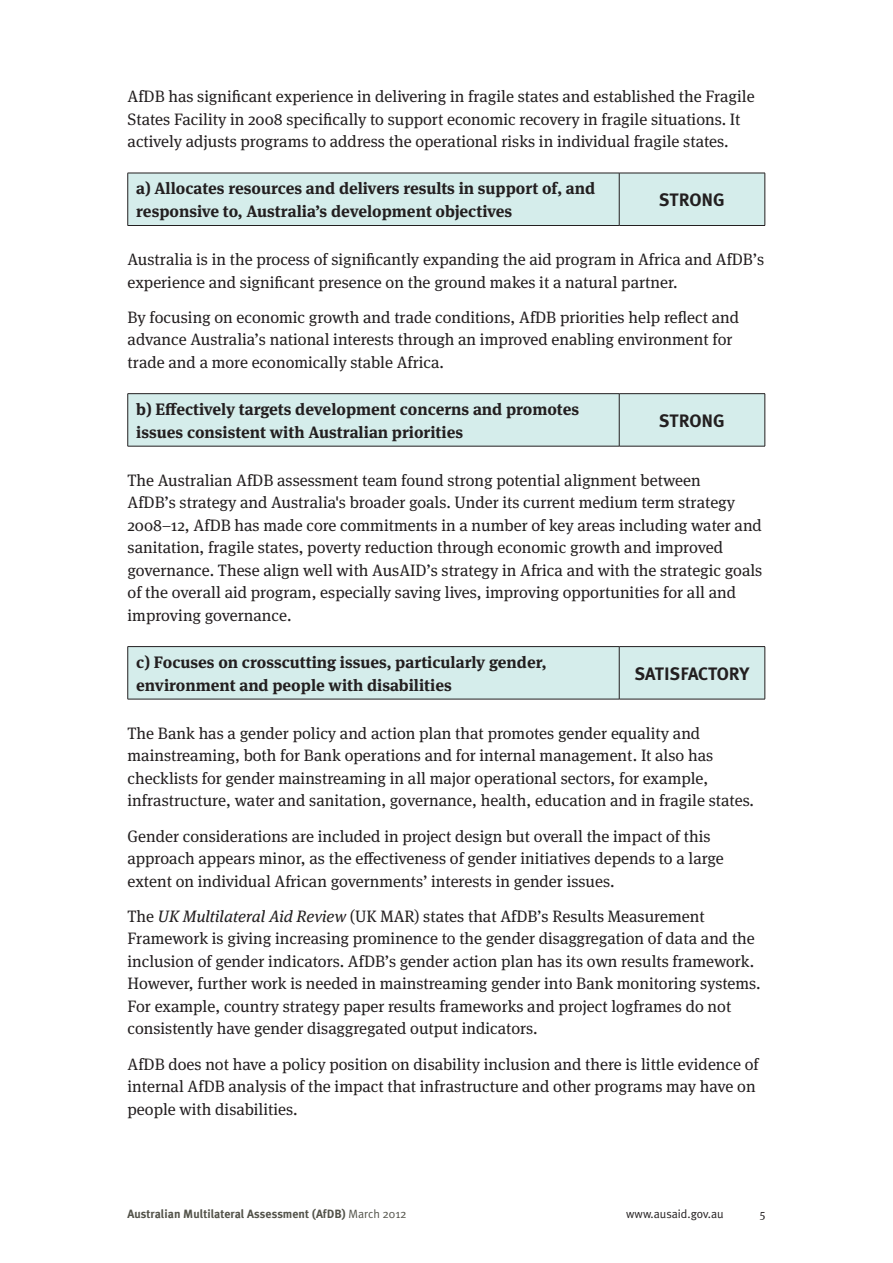
<style>
.page{position:relative;width:893px;height:1263px;background:#fff}
.page>*{position:absolute;margin:0;border:0;box-sizing:border-box;transform-origin:0 0}
._08bbbb_RIGHT_COLUMN{font:700 18px "Meta Plus";color:#231f20}
._04__BODY_TEXT{font:16.5px/22.5px "Meta Serif OT";color:#231f20}
._04__BODY_TEXT-2{font:700 16.5px/22.5px "Meta Serif OT";color:#231f20}
.t1{font:700 12px "Meta Plus";color:#53534a}
.t2{font:12px "Meta Plus Normal";color:#231f20}
.t3{font:12px "Meta Serif OT";color:#231f20}
.s1{font-style:italic}
.s2{font-family:"Meta Plus Normal";font-weight:400}
</style>
<div class="page">
<div style="left:128px;top:174px;width:637px;height:51px;background:#d5edeb"></div>
<hr style="left:128px;top:173px;width:491px;height:1px;background:#231f20">
<hr style="left:619px;top:173px;width:146px;height:1px;background:#231f20">
<hr style="left:619px;top:173px;width:1px;height:52px;background:#231f20">
<hr style="left:128px;top:225px;width:491px;height:1px;background:#231f20">
<hr style="left:619px;top:225px;width:146px;height:1px;background:#231f20">
<hr style="left:127px;top:173px;width:1px;height:52px;background:#231f20">
<hr style="left:765px;top:173px;width:1px;height:52px;background:#231f20">
<div style="left:128px;top:394px;width:637px;height:52px;background:#d5edeb"></div>
<hr style="left:128px;top:393px;width:491px;height:1px;background:#231f20">
<hr style="left:619px;top:393px;width:146px;height:1px;background:#231f20">
<hr style="left:619px;top:394px;width:1px;height:52px;background:#231f20">
<hr style="left:128px;top:446px;width:491px;height:1px;background:#231f20">
<hr style="left:619px;top:446px;width:146px;height:1px;background:#231f20">
<hr style="left:127px;top:394px;width:1px;height:52px;background:#231f20">
<hr style="left:765px;top:394px;width:1px;height:52px;background:#231f20">
<div style="left:128px;top:647px;width:637px;height:52px;background:#d5edeb"></div>
<hr style="left:128px;top:646px;width:491px;height:1px;background:#231f20">
<hr style="left:619px;top:646px;width:146px;height:1px;background:#231f20">
<hr style="left:619px;top:647px;width:1px;height:52px;background:#231f20">
<hr style="left:128px;top:699px;width:491px;height:1px;background:#231f20">
<hr style="left:619px;top:699px;width:146px;height:1px;background:#231f20">
<hr style="left:127px;top:647px;width:1px;height:52px;background:#231f20">
<hr style="left:765px;top:647px;width:1px;height:52px;background:#231f20">
<p class="_04__BODY_TEXT" style="left:128px;top:86px;width:629px">AfDB has significant experience in delivering in fragile states and established the Fragile<br>States Facility in 2008 specifically to support economic recovery in fragile situations. It actively adjusts programs to address the operational risks in individual fragile states.</p>
<p class="_04__BODY_TEXT-2" style="left:136px;top:178px;width:460px">a) Allocates resources and delivers results in support of, and responsive to, Australia’s development objectives</p>
<p class="_08bbbb_RIGHT_COLUMN" style="left:659px;top:190px;width:67px">STRONG</p>
<p class="_04__BODY_TEXT" style="left:128px;top:249px;width:638px">Australia is in the process of significantly expanding the aid program in Africa and AfDB’s experience and significant presence on the ground makes it a natural partner.</p>
<p class="_04__BODY_TEXT" style="left:128px;top:306px;width:613px">By focusing on economic growth and trade conditions, AfDB priorities help reflect and advance Australia’s national interests through an improved enabling environment for trade and a more economically stable Africa.</p>
<p class="_04__BODY_TEXT-2" style="left:136px;top:398px;width:444px">b) Effectively targets development concerns and promotes issues consistent with Australian priorities</p>
<p class="_08bbbb_RIGHT_COLUMN" style="left:659px;top:410px;width:67px">STRONG</p>
<p class="_04__BODY_TEXT" style="left:128px;top:469px;width:636px">The Australian AfDB assessment team found strong potential alignment between<br>AfDB’s strategy and Australia's broader goals. Under its current medium term strategy 2008–12, AfDB has made core commitments in a number of key areas including water and sanitation, fragile states, poverty reduction through economic growth and improved governance. These align well with AusAID’s strategy in Africa and with the strategic goals of the overall aid program, especially saving lives, improving opportunities for all and improving governance.</p>
<p class="_04__BODY_TEXT-2" style="left:136px;top:651px;width:412px">c) Focuses on crosscutting issues, particularly gender, environment and people with disabilities</p>
<p class="_08bbbb_RIGHT_COLUMN" style="left:635px;top:663px;width:116px">SATISFACTORY</p>
<p class="_04__BODY_TEXT" style="left:128px;top:722px;width:628px">The Bank has a gender policy and action plan that promotes gender equality and mainstreaming, both for Bank operations and for internal management. It also has checklists for gender mainstreaming in all major operational sectors, for example, infrastructure, water and sanitation, governance, health, education and in fragile states.</p>
<p class="_04__BODY_TEXT" style="left:128px;top:825px;width:598px">Gender considerations are included in project design but overall the impact of this approach appears minor, as the effectiveness of gender initiatives depends to a large extent on individual African governments’ interests in gender issues.</p>
<p class="_04__BODY_TEXT" style="left:128px;top:905px;width:635px">The <span class="s1">UK Multilateral Aid Review</span> (UK MAR) states that AfDB’s Results Measurement Framework is giving increasing prominence to the gender disaggregation of data and the inclusion of gender indicators. AfDB’s gender action plan has its own results framework.<br>However, further work is needed in mainstreaming gender into Bank monitoring systems.<br>For example, country strategy paper results frameworks and project logframes do not consistently have gender disaggregated output indicators.</p>
<p class="_04__BODY_TEXT" style="left:128px;top:1053px;width:633px">AfDB does not have a policy position on disability inclusion and there is little evidence of internal AfDB analysis of the impact that infrastructure and other programs may have on people with disabilities.</p>
<p class="t1" style="left:128px;top:1207px;width:281px">Australian Multilateral Assessment (AfDB) <span class="s2">March 2012</span></p>
<p class="t2" style="left:626px;top:1207px;width:99px">www.ausaid.gov.au</p>
<p class="t3" style="left:760px;top:1207px;width:7px">5</p>
</div>
